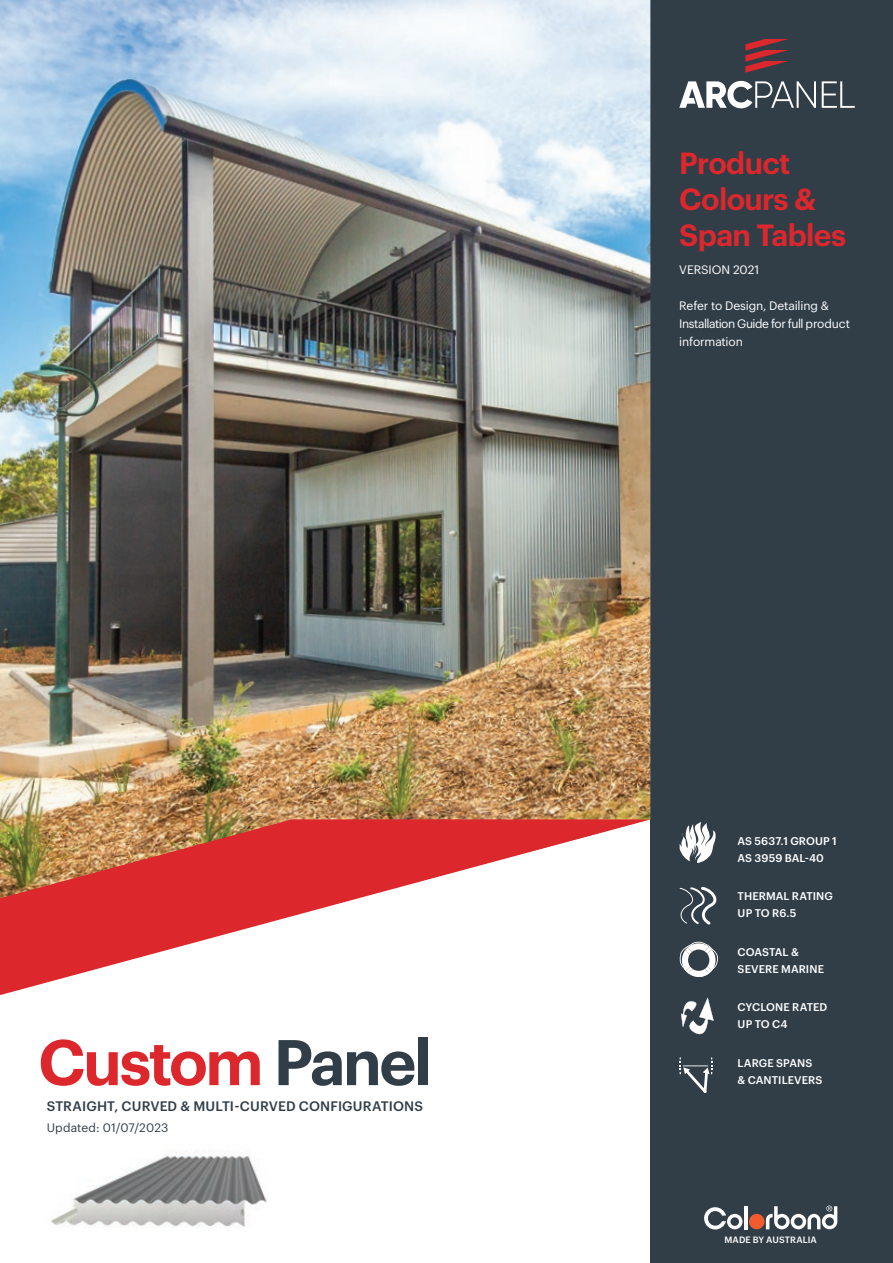
<style>
.page{position:relative;width:893px;height:1263px;background:#fff}
.page>*{position:absolute;margin:0;border:0;box-sizing:border-box;transform-origin:0 0}
.t1{font:600 63px "Graphik";letter-spacing:-.04em;color:#dc272d}
.t2{font:600 30px/35.8px "Graphik";letter-spacing:-.025em;color:#dc272d}
.t3{font:500 13.5px "Graphik";letter-spacing:.01em;color:#313e48}
.t4{font:12px/18px "Graphik";letter-spacing:-.015em;color:#fff}
.t5{font:12px "Graphik";letter-spacing:.01em;color:#313e48}
.t6{font:500 10.95px "Graphik";letter-spacing:.005em;color:#fff}
.t7{font:500 9px "Graphik";letter-spacing:.01em;color:#fff}
.s1{color:#313e48}
</style>
<div class="page">
<div style="left:650px;top:0;width:243px;height:1263px;background:#313e48"></div>
<img style="left:0;top:0;width:650px;height:819px">
<svg style="left:0;top:819px;width:650px;height:176px"></svg>
<img style="left:51px;top:1151px;width:216px;height:76px">
<svg style="left:745px;top:39px;width:43px;height:34px"></svg>
<svg style="left:679px;top:81px;width:137px;height:27px"></svg>
<svg style="left:822px;top:81px;width:33px;height:27px"></svg>
<svg style="left:680px;top:941px;width:38px;height:36px"></svg>
<svg style="left:680px;top:887px;width:37px;height:38px"></svg>
<svg style="left:681px;top:997px;width:33px;height:37px"></svg>
<svg style="left:704px;top:1207px;width:38px;height:22px"></svg>
<hr style="left:744px;top:1206px;width:4px;height:23px;background:#fff">
<div style="left:749px;top:1214px;width:15px;height:15px;background:#f15b2d;border-radius:50%"></div>
<svg style="left:766px;top:1205px;width:71px;height:24px"></svg>
<svg style="left:680px;top:822px;width:36px;height:41px"></svg>
<svg style="left:680px;top:1057px;width:32px;height:36px"></svg>
<p class="t1" style="left:38px;top:1014px;width:395px">Custom <span class="s1">Panel</span></p>
<p class="t3" style="left:47px;top:1096px;width:378px">STRAIGHT, CURVED &amp; MULTI-CURVED CONFIGURATIONS</p>
<p class="t5" style="left:47px;top:1118px;width:123px">Updated: 01/07/2023</p>
<p class="t2" style="left:679px;top:143px;width:168px">Product<br>Colours &amp;<br>Span Tables</p>
<p class="t4" style="left:679px;top:260px;width:81px">VERSION 2021</p>
<p class="t4" style="left:679px;top:296px;width:172px">Refer to Design, Detailing &amp;<br>Installation Guide for full product information</p>
<p class="t6" style="left:738px;top:832px;width:101px">AS 5637.1 GROUP 1</p>
<p class="t6" style="left:738px;top:849px;width:88px">AS 3959 BAL-40</p>
<p class="t6" style="left:738px;top:888px;width:97px">THERMAL RATING</p>
<p class="t6" style="left:738px;top:905px;width:60px">UP TO R6.5</p>
<p class="t6" style="left:738px;top:943px;width:63px">COASTAL &amp;</p>
<p class="t6" style="left:738px;top:960px;width:88px">SEVERE MARINE</p>
<p class="t6" style="left:738px;top:999px;width:91px">CYCLONE RATED</p>
<p class="t6" style="left:738px;top:1016px;width:51px">UP TO C4</p>
<p class="t6" style="left:738px;top:1054px;width:76px">LARGE SPANS</p>
<p class="t6" style="left:738px;top:1071px;width:86px">&amp; CANTILEVERS</p>
<p class="t7" style="left:724px;top:1232px;width:94px">MADE BY AUSTRALIA</p>
</div>
